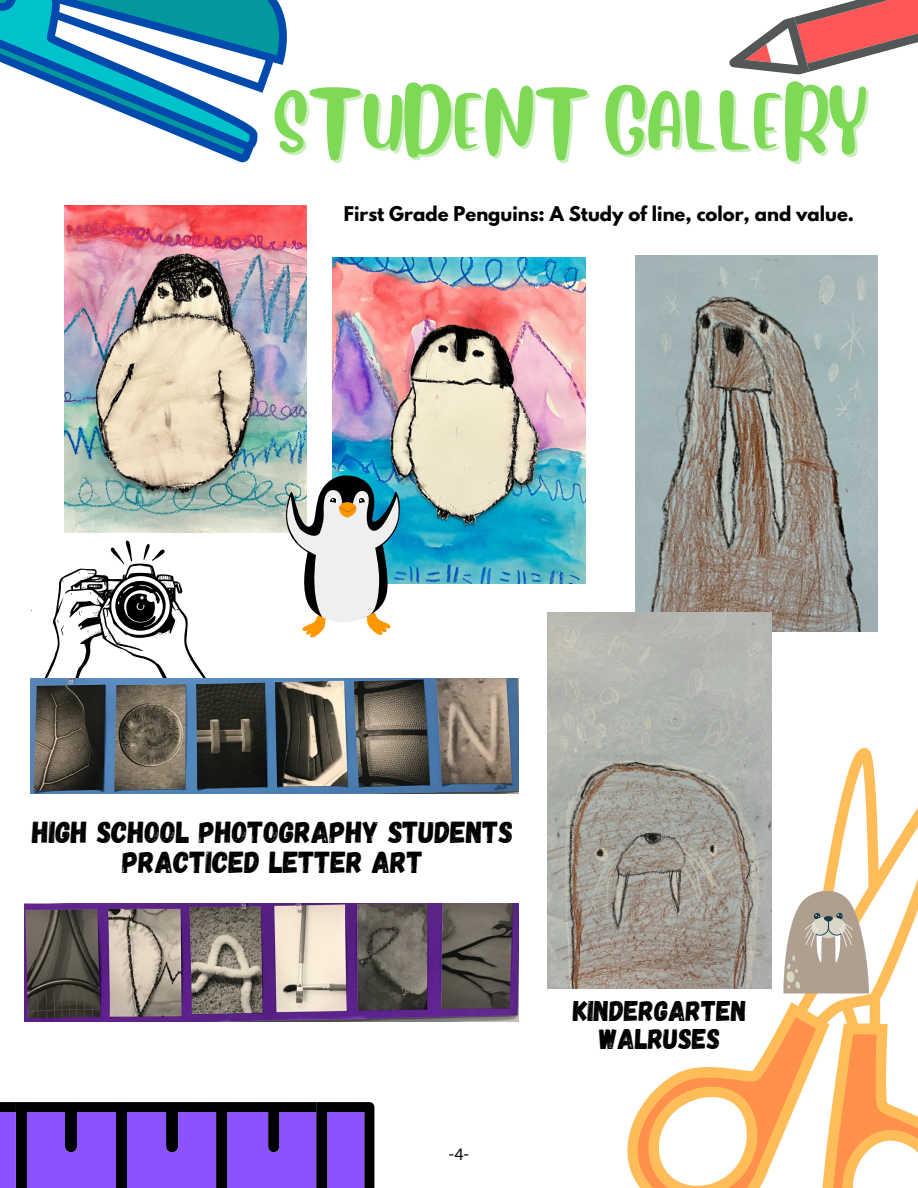
<style>
.page{position:relative;width:918px;height:1188px;background:#fff}
.page>*{position:absolute;margin:0;border:0;box-sizing:border-box;transform-origin:0 0}
.t1{font:61.05px "Blueberry";color:#7ed957}
.t2{font:30.3px/30px "Gagalin";color:#000;text-align:center}
.t3{font:28.5px/28.2px "Gagalin";color:#000;text-align:center}
.t4{font:700 18px "League Spartan";color:#000}
.t5{font:18px "Carlito";color:#000}
</style>
<div class="page">
<svg style="left:0;top:0;width:287px;height:163px"></svg>
<svg style="left:627px;top:1067px;width:127px;height:121px"></svg>
<svg style="left:0;top:1102px;width:374px;height:86px;background:#633ab4"></svg>
<svg style="left:729px;top:0;width:189px;height:75px"></svg>
<img style="left:64px;top:206px;width:242px;height:326px">
<img style="left:332px;top:257px;width:253px;height:326px">
<img style="left:635px;top:255px;width:242px;height:376px">
<img style="left:548px;top:612px;width:224px;height:376px">
<svg style="left:754px;top:746px;width:164px;height:442px"></svg>
<svg style="left:282px;top:475px;width:118px;height:162px"></svg>
<svg style="left:31px;top:540px;width:192px;height:139px"></svg>
<img style="left:31px;top:679px;width:488px;height:114px">
<img style="left:24px;top:904px;width:494px;height:118px">
<p class="t1" style="left:274px;top:75px;width:595px">STUDENT GALLERY</p>
<p class="t4" style="left:344px;top:205px;width:512px">First Grade Penguins: A Study of line, color, and value.</p>
<p class="t2" style="left:32px;top:816px;width:483px">HIGH SCHOOL PHOTOGRAPHY STUDENTS<br>PRACTICED LETTER ART</p>
<p class="t5" style="left:449px;top:1146px;width:22px">-4-</p>
<p class="t3" style="left:573px;top:995px;width:175px">KINDERGARTEN<br>WALRUSES</p>
</div>
